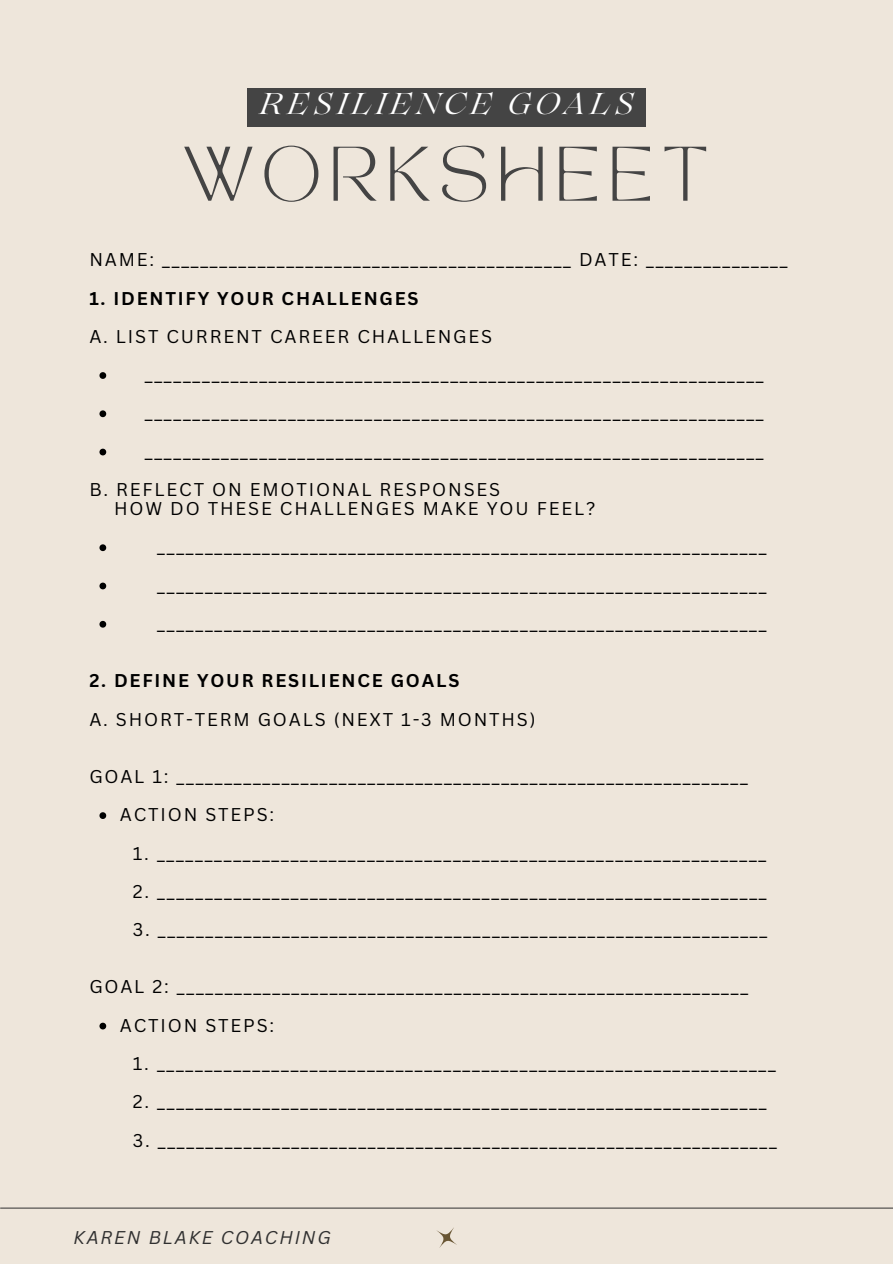
<style>
.page{position:relative;width:893px;height:1264px;background:#fff}
.page>*{position:absolute;margin:0;border:0;box-sizing:border-box;transform-origin:0 0}
.t1{font:54px "TAN MONCHERI Regular";letter-spacing:.15em;color:#444}
.t2{font:italic 30px "Lovelace";letter-spacing:.15em;color:#fff}
.t3{font:18px/19.2px "Canva Sans";letter-spacing:.1em;color:#000}
.t4{font:700 18px "Canva Sans";letter-spacing:.1em;color:#000}
.t5{font:italic 18px "Canva Sans";letter-spacing:.1em;color:#303030}
</style>
<div class="page">
<div style="left:0;top:0;width:892px;height:1263px;background:#eee6db"></div>
<svg style="left:436px;top:1227px;width:21px;height:21px"></svg>
<hr style="left:1px;top:1207px;width:891px;height:1px;background:#444">
<div style="left:247px;top:88px;width:398px;height:39px;background:#444"></div>
<svg style="left:99px;top:372px;width:7px;height:7px"></svg>
<svg style="left:99px;top:410px;width:7px;height:7px"></svg>
<svg style="left:99px;top:448px;width:7px;height:7px"></svg>
<svg style="left:99px;top:544px;width:7px;height:7px"></svg>
<svg style="left:99px;top:582px;width:7px;height:7px"></svg>
<svg style="left:99px;top:621px;width:7px;height:6px"></svg>
<svg style="left:99px;top:812px;width:7px;height:7px"></svg>
<svg style="left:99px;top:1022px;width:7px;height:7px"></svg>
<h1 class="t2" style="left:259px;top:93px;width:376px">RESILIENCE GOALS</h1>
<h2 class="t1" style="left:184px;top:146px;width:527px">WORKSHEET</h2>
<h3 class="t3" style="left:89px;top:250px;width:699px">NAME: ___________________________________________ DATE: _______________</h3>
<h4 class="t4" style="left:89px;top:285px;width:331px">1. IDENTIFY YOUR CHALLENGES</h4>
<p class="t3" style="left:89px;top:326px;width:404px">A. LIST CURRENT CAREER CHALLENGES</p>
<p class="t3" style="left:145px;top:364px;width:620px">_________________________________________________________________</p>
<p class="t3" style="left:145px;top:403px;width:620px">_________________________________________________________________</p>
<h4 class="t3" style="left:145px;top:441px;width:620px">_________________________________________________________________</h4>
<p class="t3" style="left:114px;top:479px;width:482px;text-indent:-25px">B. REFLECT ON EMOTIONAL RESPONSES<br>HOW DO THESE CHALLENGES MAKE YOU FEEL?</p>
<p class="t3" style="left:157px;top:537px;width:610px">________________________________________________________________</p>
<p class="t3" style="left:157px;top:575px;width:610px">________________________________________________________________</p>
<h3 class="t3" style="left:157px;top:613px;width:610px">________________________________________________________________</h3>
<h4 class="t4" style="left:89px;top:668px;width:371px">2. DEFINE YOUR RESILIENCE GOALS</h4>
<h4 class="t3" style="left:89px;top:709px;width:447px">A. SHORT-TERM GOALS (NEXT 1-3 MONTHS)</h4>
<p class="t3" style="left:89px;top:766px;width:660px">GOAL 1: ____________________________________________________________</p>
<h4 class="t3" style="left:120px;top:804px;width:156px">ACTION STEPS:</h4>
<h4 class="t3" style="left:133px;top:843px;width:635px">1. ________________________________________________________________</h4>
<h4 class="t3" style="left:133px;top:881px;width:635px">2. ________________________________________________________________</h4>
<h4 class="t3" style="left:133px;top:919px;width:635px">3. ________________________________________________________________</h4>
<p class="t3" style="left:89px;top:976px;width:660px">GOAL 2: ____________________________________________________________</p>
<h4 class="t3" style="left:120px;top:1015px;width:156px">ACTION STEPS:</h4>
<h4 class="t3" style="left:133px;top:1053px;width:644px">1. _________________________________________________________________</h4>
<h4 class="t3" style="left:133px;top:1091px;width:635px">2. ________________________________________________________________</h4>
<h4 class="t3" style="left:133px;top:1129px;width:645px">3. _________________________________________________________________</h4>
<h4 class="t5" style="left:74px;top:1224px;width:259px">KAREN BLAKE COACHING</h4>
</div>
